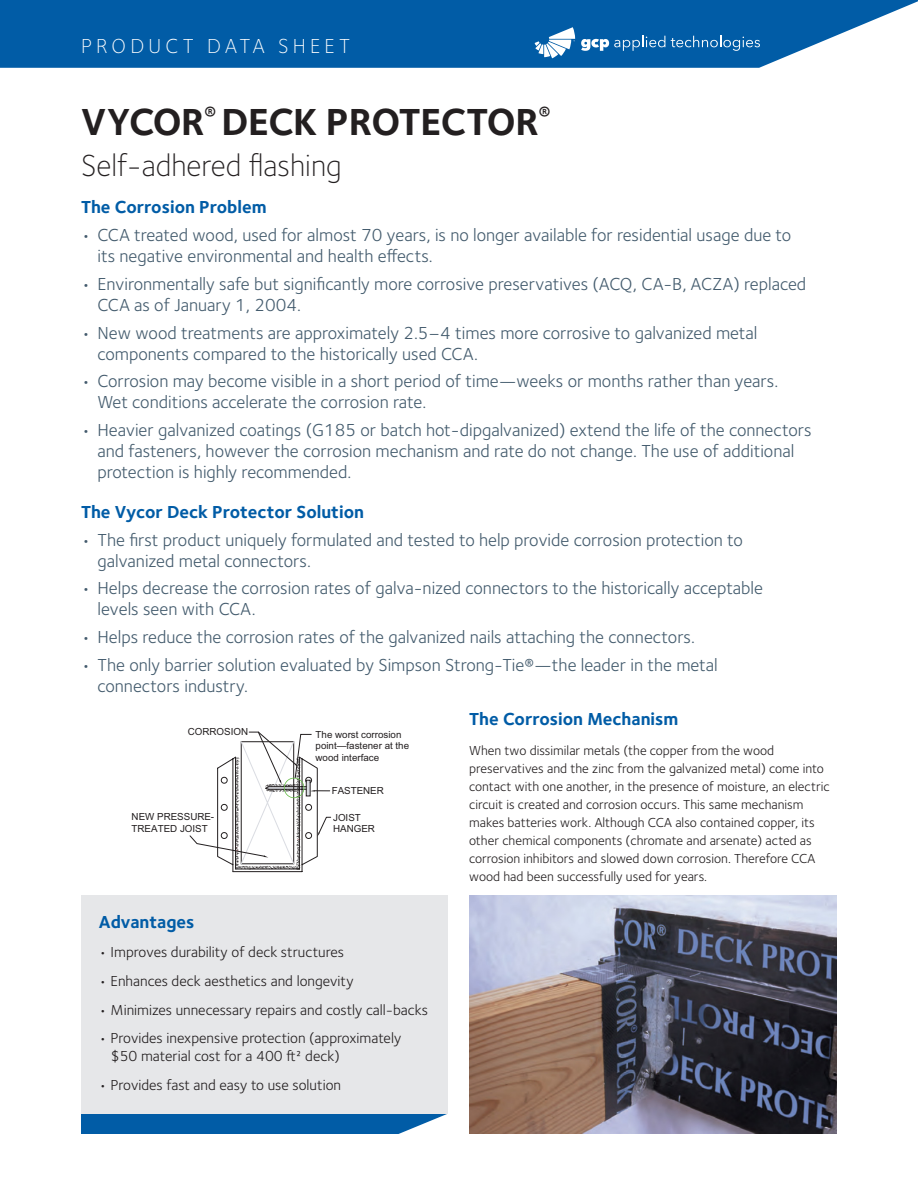
<style>
.page{position:relative;width:918px;height:1188px;background:#fff}
.page>*{position:absolute;margin:0;border:0;box-sizing:border-box;transform-origin:0 0}
.Document_Headline{font:700 39px "Foundry Sterling";letter-spacing:-.01em;color:#231f20}
.Document_Sub-Headlin{font:300 31.5px "Foundry Sterling";color:#231f20}
.Document_Name{font:300 21px "Foundry Sterling";letter-spacing:.2em;color:#fff}
.Product_Descriptor_T{font:18px/21px "Foundry Sterling";color:#435b6d}
.Product_Descriptor_C{font:700 18px "Foundry Sterling";color:#015ca6}
.Advantage_Box_Bullet{font:15px/18px "Foundry Sterling";color:#231f20}
.Text{font:13.5px/18px "Foundry Sterling";color:#231f20}
.t1{font:9.75px/11.7px "Arial";color:#231f20}
</style>
<div class="page">
<svg style="left:0;top:0;width:918px;height:68px;background:#186bae"></svg>
<svg style="left:581px;top:36px;width:84px;height:15px"></svg>
<svg style="left:671px;top:36px;width:89px;height:15px"></svg>
<svg style="left:535px;top:27px;width:40px;height:31px"></svg>
<div style="left:81px;top:1114px;width:366px;height:20px;background:#015ca6"></div>
<div style="left:81px;top:895px;width:367px;height:219px;background:#e6e7e9"></div>
<img style="left:469px;top:895px;width:368px;height:239px">
<svg style="left:190px;top:732px;width:141px;height:140px"></svg>
<p class="Document_Name" style="left:81px;top:34px;width:271px">PRODUCT DATA SHEET</p>
<p class="Document_Headline" style="left:81px;top:99px;width:471px">VYCOR<sup>®</sup> DECK PROTECTOR<sup>®</sup></p>
<p class="Document_Sub-Headlin" style="left:81px;top:147px;width:262px">Self-adhered flashing</p>
<p class="Product_Descriptor_C" style="left:81px;top:197px;width:187px">The Corrosion Problem</p>
<p class="Product_Descriptor_T" style="left:98px;top:225px;width:695px;text-indent:-17px">• CCA treated wood, used for almost 70 years, is no longer available for residential usage due to its negative environmental and health effects.</p>
<p class="Product_Descriptor_T" style="left:98px;top:273px;width:710px;text-indent:-17px">• Environmentally safe but significantly more corrosive preservatives (ACQ, CA-B, ACZA) replaced<br>CCA as of January 1, 2004.</p>
<p class="Product_Descriptor_T" style="left:98px;top:322px;width:661px;text-indent:-17px">• New wood treatments are approximately 2.5–4 times more corrosive to galvanized metal components compared to the historically used CCA.</p>
<p class="Product_Descriptor_T" style="left:98px;top:371px;width:682px;text-indent:-17px">• Corrosion may become visible in a short period of time—weeks or months rather than years.<br>Wet conditions accelerate the corrosion rate.</p>
<p class="Product_Descriptor_T" style="left:98px;top:420px;width:716px;text-indent:-17px">• Heavier galvanized coatings (G185 or batch hot-dipgalvanized) extend the life of the connectors and fasteners, however the corrosion mechanism and rate do not change. The use of additional protection is highly recommended.</p>
<p class="Product_Descriptor_C" style="left:81px;top:501px;width:285px">The Vycor Deck Protector Solution</p>
<p class="Product_Descriptor_T" style="left:98px;top:529px;width:647px;text-indent:-17px">• The first product uniquely formulated and tested to help provide corrosion protection to galvanized metal connectors.</p>
<p class="Product_Descriptor_T" style="left:98px;top:578px;width:667px;text-indent:-17px">• Helps decrease the corrosion rates of galva-nized connectors to the historically acceptable levels seen with CCA.</p>
<p class="Product_Descriptor_T" style="left:81px;top:627px;width:616px">• Helps reduce the corrosion rates of the galvanized nails attaching the connectors.</p>
<p class="Product_Descriptor_T" style="left:98px;top:654px;width:622px;text-indent:-17px">• The only barrier solution evaluated by Simpson Strong-Tie®—the leader in the metal connectors industry.</p>
<p class="t1" style="left:188px;top:726px;width:62px">CORROSION</p>
<p class="t1" style="left:132px;top:811px;width:84px">NEW PRESSURE-<br>TREATED JOIST</p>
<p class="t1" style="left:316px;top:729px;width:95px">The worst corrosion point—fastener at the wood interface</p>
<p class="t1" style="left:332px;top:785px;width:54px">FASTENER</p>
<p class="t1" style="left:333px;top:812px;width:43px">JOIST<br>HANGER</p>
<p class="Product_Descriptor_C" style="left:99px;top:911px;width:97px">Advantages</p>
<p class="Advantage_Box_Bullet" style="left:99px;top:943px;width:247px">• Improves durability of deck structures</p>
<p class="Advantage_Box_Bullet" style="left:99px;top:972px;width:256px">• Enhances deck aesthetics and longevity</p>
<p class="Advantage_Box_Bullet" style="left:99px;top:1001px;width:331px">• Minimizes unnecessary repairs and costly call-backs</p>
<p class="Advantage_Box_Bullet" style="left:111px;top:1030px;width:292px;text-indent:-12px">• Provides inexpensive protection (approximately $50 material cost for a 400 ft2 deck)</p>
<p class="Advantage_Box_Bullet" style="left:99px;top:1076px;width:244px">• Provides fast and easy to use solution</p>
<p class="Product_Descriptor_C" style="left:469px;top:708px;width:211px">The Corrosion Mechanism</p>
<p class="Text" style="left:469px;top:742px;width:362px">When two dissimilar metals (the copper from the wood preservatives and the zinc from the galvanized metal) come into contact with one another, in the presence of moisture, an electric circuit is created and corrosion occurs. This same mechanism makes batteries work. Although CCA also contained copper, its other chemical components (chromate and arsenate) acted as corrosion inhibitors and slowed down corrosion. Therefore CCA wood had been successfully used for years.</p>
</div>
